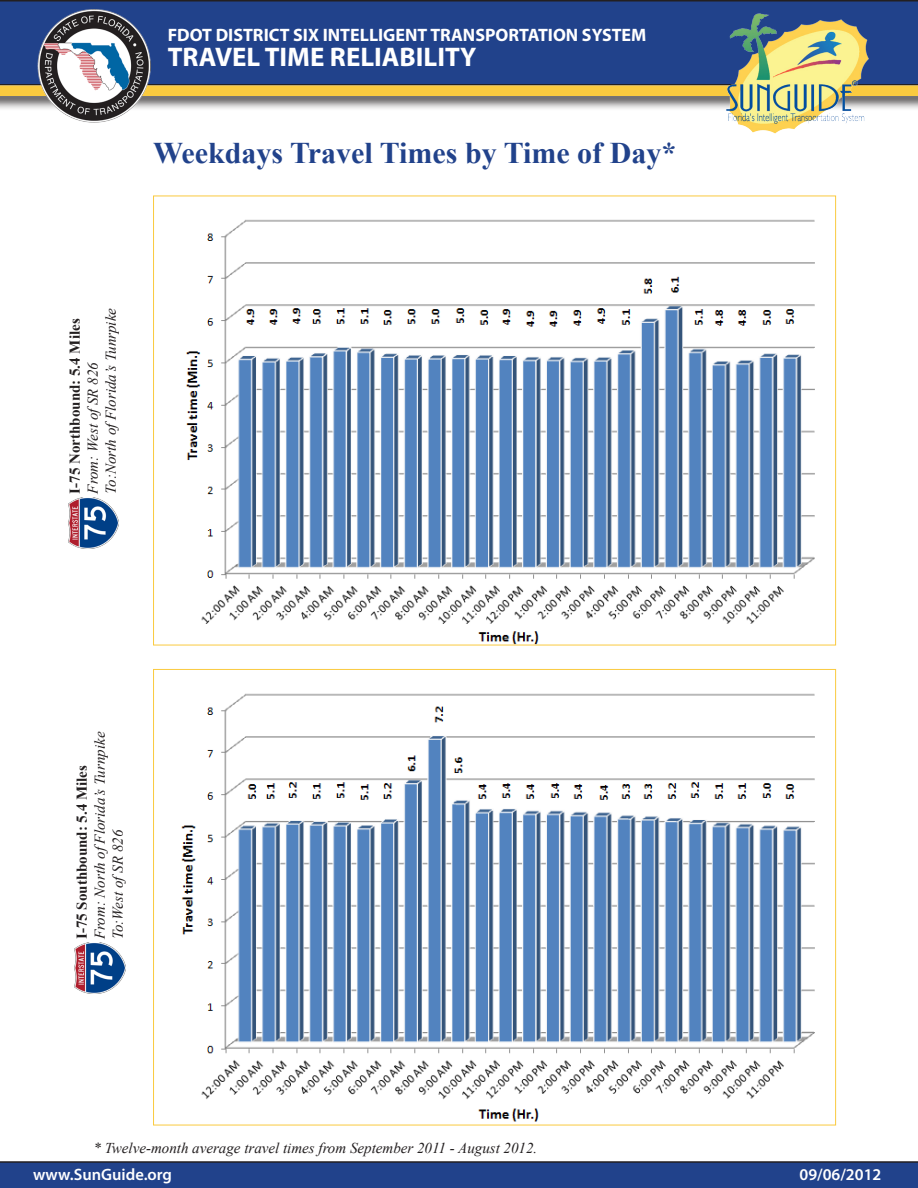
<style>
.page{position:relative;width:918px;height:1188px;background:#fff}
.page>*{position:absolute;margin:0;border:0;box-sizing:border-box;transform-origin:0 0}
.t1{font:700 30px "Times New Roman";color:#21428b}
.t2{font:700 27px "Myriad Pro";color:#fff}
.t3{font:700 18px "Myriad Pro";color:#fff}
.t4{font:600 16.5px "Myriad Pro";color:#fff}
.t5{font:italic 15px "Times New Roman";color:#231f20}
.t6{font:700 15px "Times New Roman";color:#231f20}
</style>
<div class="page">
<div style="left:0;top:0;width:918px;height:84px;background:#21428b"></div>
<div style="left:0;top:84px;width:918px;height:27px;background:#231f20;opacity:.75"></div>
<div style="left:0;top:86px;width:918px;height:10px;background:#faca3f"></div>
<img style="left:37px;top:10px;width:113px;height:112px">
<img style="left:715px;top:10px;width:166px;height:124px">
<svg style="left:0;top:1161px;width:918px;height:27px;background:#234186"></svg>
<img style="left:68px;top:497px;width:51px;height:51px">
<img style="left:75px;top:942px;width:51px;height:51px">
<img style="left:186px;top:219px;width:629px;height:425px">
<img style="left:181px;top:693px;width:634px;height:429px">
<p class="t3" style="left:168px;top:23px;width:480px">FDOT DISTRICT SIX INTELLIGENT TRANSPORTATION SYSTEM</p>
<h2 class="t2" style="left:168px;top:40px;width:310px">TRAVEL TIME RELIABILITY</h2>
<p class="t1" style="left:153px;top:132px;width:525px">Weekdays Travel Times by Time of Day*</p>
<p class="t5" style="left:101px;top:494px;width:187px;rotate:-90deg">To:North ofFlorida’s Tunrpike</p>
<p class="t6" style="left:65px;top:494px;width:177px;rotate:-90deg">I-75 Northbound: 5.4 Miles</p>
<p class="t5" style="left:83px;top:494px;width:133px;rotate:-90deg">From: West ofSR 826</p>
<p class="t5" style="left:89px;top:939px;width:209px;rotate:-90deg">From: North ofFlorida’s Turnpike</p>
<p class="t6" style="left:71px;top:939px;width:176px;rotate:-90deg">I-75 Southbound: 5.4 Miles</p>
<p class="t5" style="left:107px;top:939px;width:111px;rotate:-90deg">To:West ofSR 826</p>
<p class="t5" style="left:93px;top:1137px;width:445px">* Twelve-month average travel times from September 2011 - August 2012.</p>
<p class="t4" style="left:33px;top:1164px;width:141px">www.SunGuide.org</p>
<p class="t4" style="left:800px;top:1164px;width:83px">09/06/2012</p>
</div>
